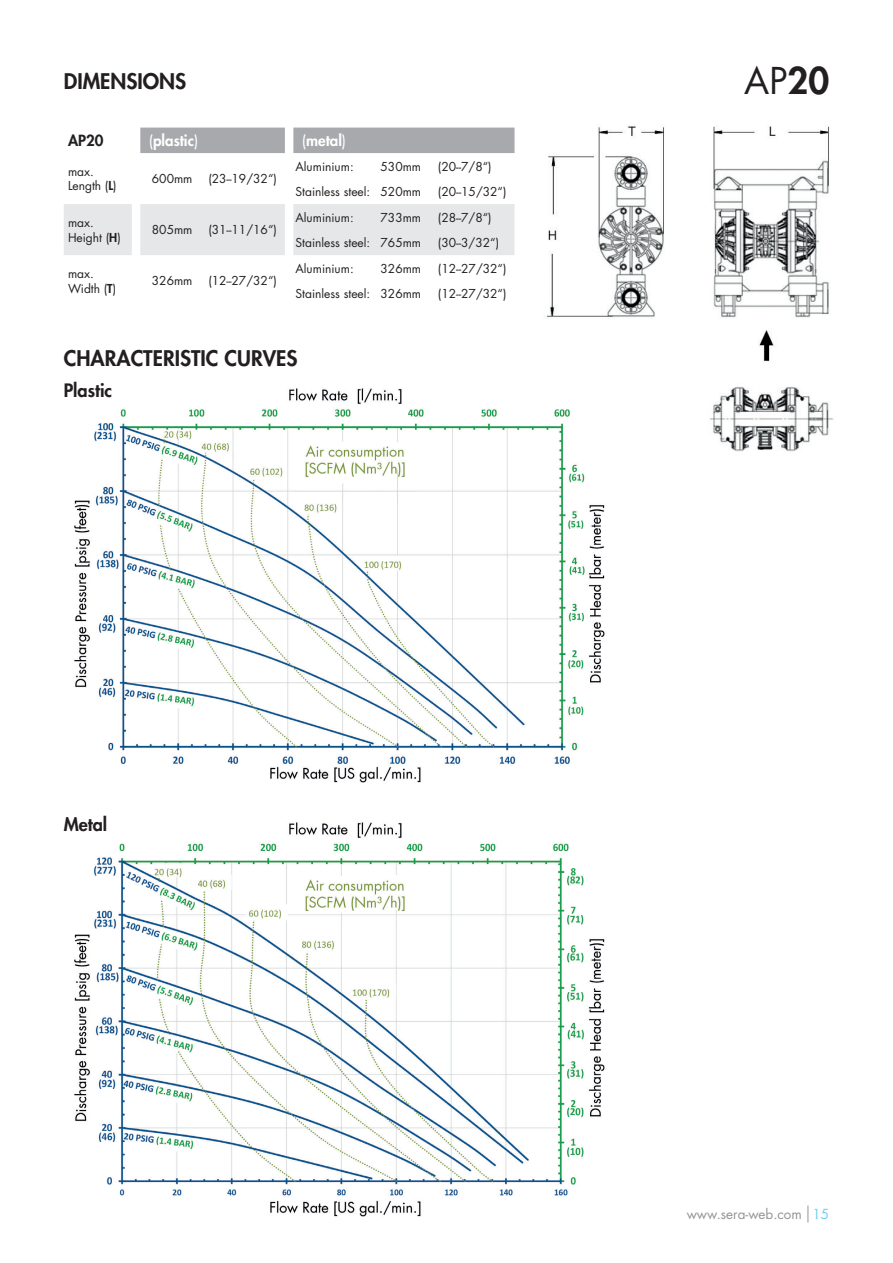
<style>
.page{position:relative;width:893px;height:1263px;background:#fff}
.page>*{position:absolute;margin:0;border:0;box-sizing:border-box;transform-origin:0 0}
.t1{font:36px "Futura";color:#231f20}
.t2{font:800 21px "Futura";color:#231f20}
.t3{font:800 18px "Futura";color:#231f20}
.t4{font:800 15px "Futura";color:#fff}
.t5{font:800 15px "Futura";color:#231f20}
.t6{font:13.5px "Futura";color:#939598}
.t7{font:12px/14.4px "Futura";color:#231f20}
.s1{font-weight:800}
.s2{font-weight:400}
.s3{color:#6bcff6}
</style>
<div class="page">
<svg style="left:807px;top:1205px;width:1px;height:17px"></svg>
<img style="left:547px;top:125px;width:286px;height:327px">
<img style="left:74px;top:383px;width:538px;height:400px">
<img style="left:74px;top:822px;width:531px;height:395px">
<div style="left:140px;top:128px;width:374px;height:25px;background:#a8a9ad"></div>
<div style="left:64px;top:204px;width:450px;height:51px;background:#e6e7e9"></div>
<h2 class="t2" style="left:64px;top:67px;width:124px">DIMENSIONS</h2>
<h1 class="t1" style="left:744px;top:56px;width:86px">AP<span class="s1">20</span></h1>
<p class="t5" style="left:68px;top:131px;width:37px">AP20</p>
<p class="t4" style="left:149px;top:131px;width:51px"><span class="s2">(</span>plastic<span class="s2">)</span></p>
<p class="t4" style="left:302px;top:131px;width:46px"><span class="s2">(</span>metal<span class="s2">)</span></p>
<p class="t7" style="left:68px;top:164px;width:50px">max.<br>Length (<span class="s1">L</span>)</p>
<p class="t7" style="left:152px;top:171px;width:42px">600mm</p>
<p class="t7" style="left:208px;top:171px;width:70px">(23--19/32“)</p>
<p class="t7" style="left:296px;top:159px;width:60px">Aluminium:</p>
<p class="t7" style="left:381px;top:159px;width:42px">530mm</p>
<p class="t7" style="left:438px;top:159px;width:55px">(20--7/8“)</p>
<p class="t7" style="left:296px;top:184px;width:127px">Stainless steel: 520mm</p>
<p class="t7" style="left:438px;top:184px;width:70px">(20--15/32“)</p>
<p class="t7" style="left:68px;top:215px;width:54px">max.<br>Height (<span class="s1">H</span>)</p>
<p class="t7" style="left:152px;top:223px;width:42px">805mm</p>
<p class="t7" style="left:208px;top:223px;width:70px">(31--11/16“)</p>
<p class="t7" style="left:68px;top:266px;width:50px">max.<br>Width (<span class="s1">T</span>)</p>
<p class="t7" style="left:152px;top:274px;width:42px">326mm</p>
<p class="t7" style="left:208px;top:274px;width:70px">(12--27/32“)</p>
<p class="t7" style="left:296px;top:210px;width:60px">Aluminium:</p>
<p class="t7" style="left:381px;top:210px;width:42px">733mm</p>
<p class="t7" style="left:438px;top:210px;width:55px">(28--7/8“)</p>
<p class="t7" style="left:296px;top:235px;width:127px">Stainless steel: 765mm</p>
<p class="t7" style="left:438px;top:235px;width:63px">(30--3/32“)</p>
<p class="t7" style="left:296px;top:261px;width:60px">Aluminium:</p>
<p class="t7" style="left:381px;top:261px;width:42px">326mm</p>
<p class="t7" style="left:438px;top:261px;width:70px">(12--27/32“)</p>
<p class="t7" style="left:296px;top:286px;width:127px">Stainless steel: 326mm</p>
<p class="t7" style="left:438px;top:286px;width:70px">(12--27/32“)</p>
<h2 class="t2" style="left:64px;top:344px;width:235px">CHARACTERISTIC CURVES</h2>
<h3 class="t3" style="left:64px;top:378px;width:50px">Plastic</h3>
<h3 class="t3" style="left:64px;top:812px;width:45px">Metal</h3>
<p class="t6" style="left:687px;top:1205px;width:144px">www.sera-web.com <span class="s3">15</span></p>
</div>
